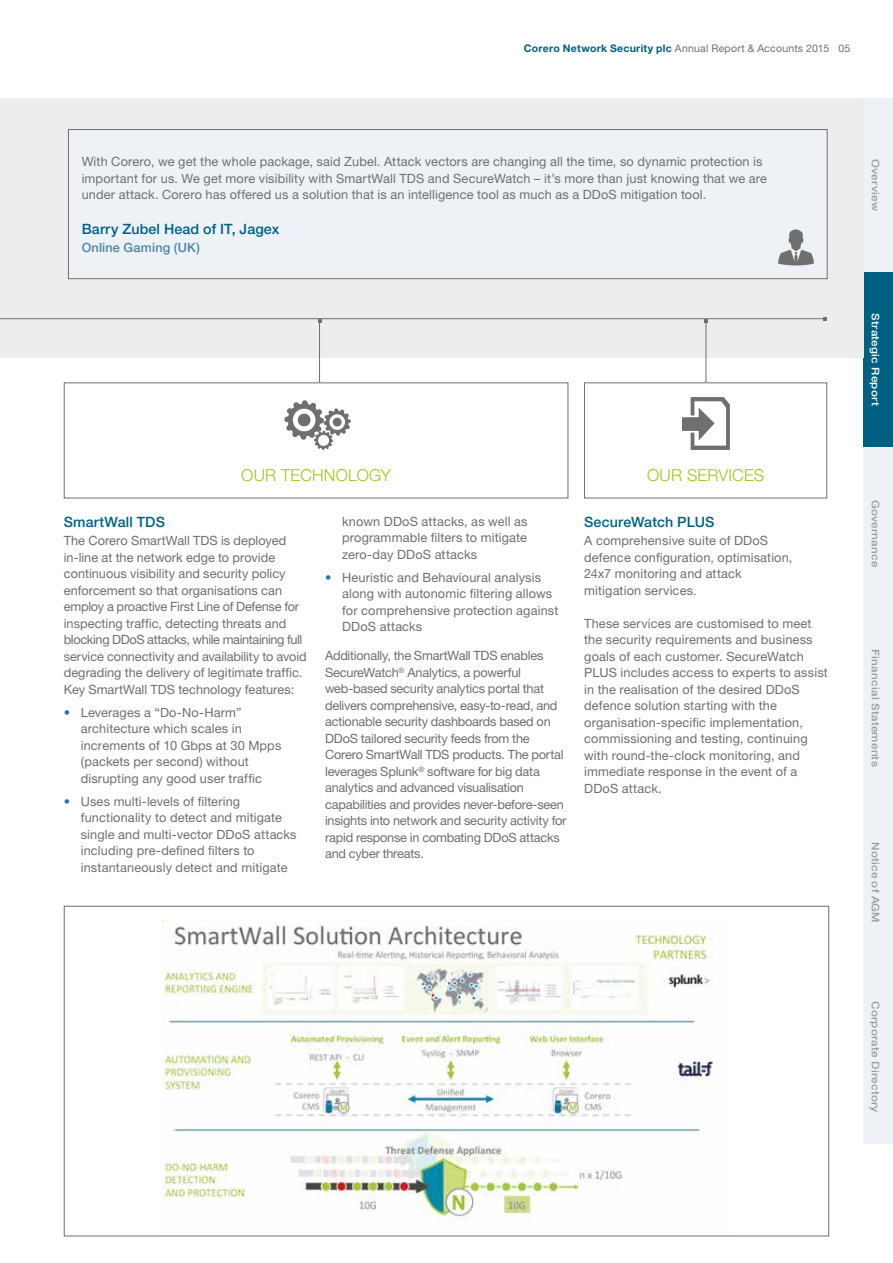
<style>
.page{position:relative;width:893px;height:1263px;background:#fff}
.page>*{position:absolute;margin:0;border:0;box-sizing:border-box;transform-origin:0 0}
.t1{font:300 16.5px "Helvetica Neue";letter-spacing:.01em;color:#a0c519}
.t2{font:500 14.25px "Helvetica Neue";letter-spacing:.01em;color:#006082}
.t3{font:12.75px/16.5px "Helvetica Neue";letter-spacing:.01em;color:#706f6f}
.t4{font:12.75px/16.5px "Helvetica Neue";letter-spacing:-.02em;color:#706f6f}
.t5{font:500 12.75px "Helvetica Neue";letter-spacing:.01em;color:#4b86a3}
.t6{font:500 10.5px "Helvetica Neue";letter-spacing:.02em;color:#9d9d9c;scale:1.11 1}
.t7{font:10.5px "Helvetica Neue";letter-spacing:.02em;color:#706f6f}
.t8{font:500 10.5px "Helvetica Neue";letter-spacing:.02em;color:#fff;scale:1.11 1}
.s1{font-weight:700;color:#006082}
.s2{color:#277798}
</style>
<div class="page">
<div style="left:863px;top:98px;width:30px;height:1046px;background:#eef1f6"></div>
<div style="left:863px;top:272px;width:30px;height:174px;background:#006082"></div>
<img style="left:162px;top:920px;width:551px;height:308px">
<div style="left:0;top:98px;width:863px;height:259px;background:#ededed"></div>
<hr style="left:0;top:318px;width:825px;height:1px;background:#706f6f">
<hr style="left:319px;top:320px;width:1px;height:62px;background:#706f6f">
<hr style="left:705px;top:320px;width:1px;height:62px;background:#706f6f">
<div style="left:64px;top:382px;width:504px;height:116px;border:1px solid #706f6f"></div>
<div style="left:584px;top:382px;width:243px;height:116px;border:1px solid #706f6f"></div>
<svg style="left:284px;top:400px;width:67px;height:50px"></svg>
<svg style="left:332px;top:417px;width:10px;height:10px"></svg>
<svg style="left:682px;top:397px;width:48px;height:53px"></svg>
<div style="left:68px;top:130px;width:759px;height:149px;background:#eef1f6"></div>
<div style="left:68px;top:129px;width:760px;height:150px;border:1px solid #706f6f"></div>
<svg style="left:778px;top:229px;width:36px;height:36px"></svg>
<p class="t7" style="left:524px;top:42px;width:328px"><span class="s1">Corero Network Security plc</span> Annual Report &amp; Accounts 2015 05</p>
<p class="t3" style="left:82px;top:153px;width:687px">With Corero, we get the whole package, said Zubel. Attack vectors are changing all the time, so dynamic protection is important for us. We get more visibility with SmartWall TDS and SecureWatch – it’s more than just knowing that we are under attack. Corero has offered us a solution that is an intelligence tool as much as a DDoS mitigation tool.</p>
<p class="t2" style="left:82px;top:220px;width:199px">Barry Zubel Head of IT, Jagex</p>
<p class="t5" style="left:82px;top:240px;width:120px">Online Gaming (UK)</p>
<p class="t1" style="left:241px;top:465px;width:151px">OUR TECHNOLOGY</p>
<p class="t1" style="left:647px;top:465px;width:118px">OUR SERVICES</p>
<p class="t2" style="left:64px;top:513px;width:103px">SmartWall TDS</p>
<p class="t3" style="left:64px;top:532px;width:244px">The Corero SmartWall TDS is deployed in-line at the network edge to provide continuous visibility and security policy enforcement so that organisations can employ a proactive First Line of Defense for inspecting traffic, detecting threats and blocking DDoS attacks, while maintaining full service connectivity and availability to avoid degrading the delivery of legitimate traffic.<br>Key SmartWall TDS technology features:</p>
<p class="t3" style="left:81px;top:704px;width:202px;text-indent:-17px"><span class="s2">•</span> Leverages a “Do-No-Harm” architecture which scales in increments of 10 Gbps at 30 Mpps (packets per second) without disrupting any good user traffic</p>
<p class="t3" style="left:81px;top:793px;width:217px;text-indent:-17px"><span class="s2">•</span> Uses multi-levels of filtering functionality to detect and mitigate single and multi-vector DDoS attacks including pre-defined filters to instantaneously detect and mitigate</p>
<p class="t3" style="left:342px;top:513px;width:187px;text-align:justify">known DDoS attacks, as well as programmable filters to mitigate zero-day DDoS attacks</p>
<p class="t3" style="left:342px;top:569px;width:218px;text-indent:-17px"><span class="s2">•</span> Heuristic and Behavioural analysis along with autonomic filtering allows for comprehensive protection against<br>DDoS attacks</p>
<p class="t4" style="left:325px;top:647px;width:243px">Additionally, the SmartWall TDS enables SecureWatch<sup>®</sup> Analytics, a powerful web-based security analytics portal that delivers comprehensive, easy-to-read, and actionable security dashboards based on DDoS tailored security feeds from the Corero SmartWall TDS products. The portal leverages Splunk<sup>®</sup> software for big data analytics and advanced visualisation capabilities and provides never-before-seen insights into network and security activity for rapid response in combating DDoS attacks and cyber threats.</p>
<p class="t2" style="left:584px;top:513px;width:132px">SecureWatch PLUS</p>
<p class="t3" style="left:584px;top:532px;width:210px">A comprehensive suite of DDoS defence configuration, optimisation,<br>24x7 monitoring and attack mitigation services.</p>
<p class="t3" style="left:584px;top:615px;width:245px">These services are customised to meet the security requirements and business goals of each customer. SecureWatch PLUS includes access to experts to assist in the realisation of the desired DDoS defence solution starting with the organisation-specific implementation, commissioning and testing, continuing with round-the-clock monitoring, and immediate response in the event of a DDoS attack.</p>
<p class="t6" style="left:882px;top:159px;width:48px;rotate:90deg">Overview</p>
<p class="t8" style="left:882px;top:313px;width:85px;rotate:90deg">Strategic Report</p>
<p class="t6" style="left:882px;top:500px;width:62px;rotate:90deg">Governance</p>
<p class="t6" style="left:882px;top:649px;width:107px;rotate:90deg">Financial Statements</p>
<p class="t6" style="left:882px;top:842px;width:74px;rotate:90deg">Notice of AGM</p>
<p class="t6" style="left:882px;top:1001px;width:102px;rotate:90deg">Corporate Directory</p>
</div>
